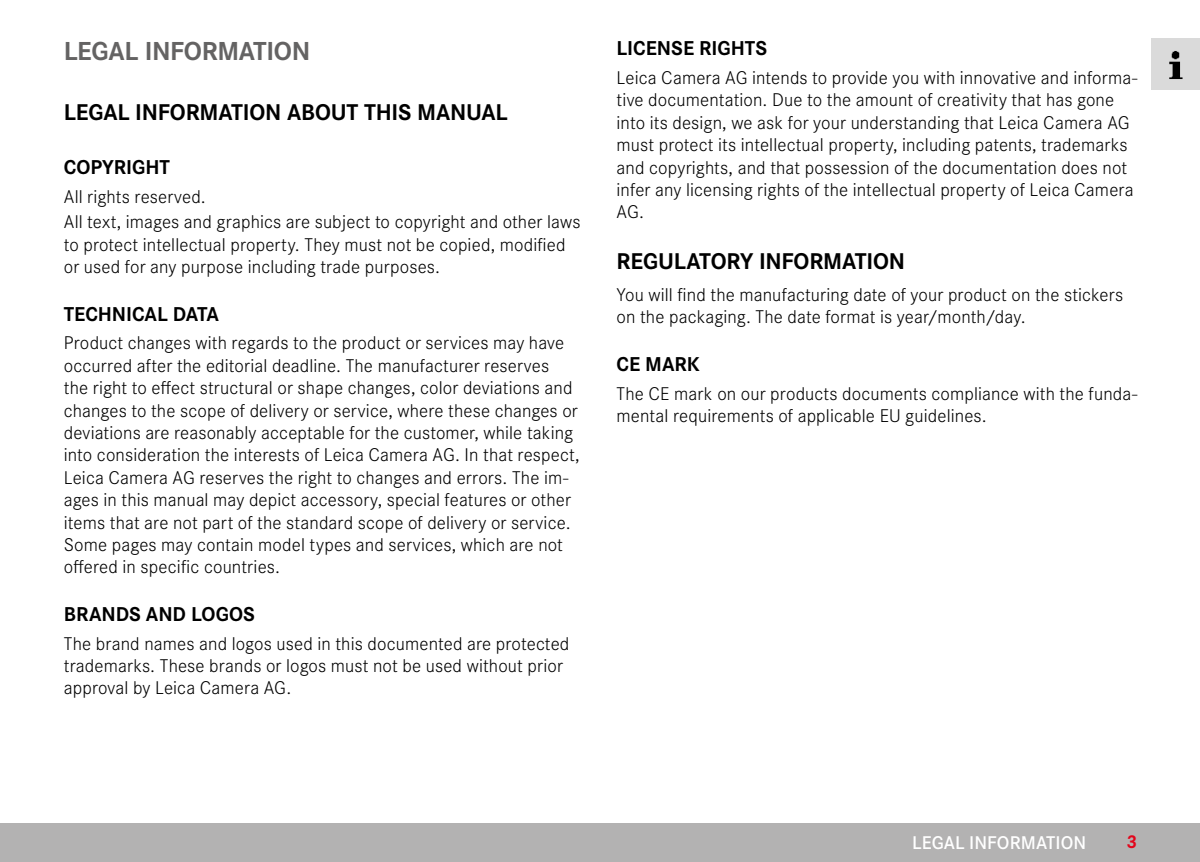
<style>
.page{position:relative;width:1200px;height:862px;background:#fff}
.page>*{position:absolute;margin:0;border:0;box-sizing:border-box;transform-origin:0 0}
.Heading____Chapter{font:700 27px "Corporate S";letter-spacing:-.015em;color:#646363}
.Heading____Heading_01_blind{font:700 23.62px "Corporate S";letter-spacing:-.01em;color:#000}
.Heading____Heading_02_blind{font:700 20.7px "Corporate S";color:#000}
.Text____Body_Text{font:300 19.12px/22.3px "Corporate S";letter-spacing:.005em;color:#000}
.t1{font:600 19.12px "Corporate S";letter-spacing:.005em;color:#fff}
.t2{font:700 19.12px "Corporate S";color:#e3051b}
</style>
<div class="page">
<div style="left:0;top:823px;width:1199px;height:38px;background:#b3b2b2"></div>
<div style="left:1151px;top:38px;width:48px;height:51px;background:#dadada"></div>
<img style="left:1169px;top:51px;width:14px;height:28px">
<p class="Heading____Chapter" style="left:64px;top:30px;width:248px">LEGAL INFORMATION</p>
<p class="Heading____Heading_01_blind" style="left:64px;top:94px;width:445px">LEGAL INFORMATION ABOUT THIS MANUAL</p>
<p class="Heading____Heading_02_blind" style="left:64px;top:151px;width:108px">COPYRIGHT</p>
<p class="Text____Body_Text" style="left:64px;top:184px;width:143px">All rights reserved.</p>
<p class="Text____Body_Text" style="left:64px;top:210px;width:518px">All text, images and graphics are subject to copyright and other laws to protect intellectual property. They must not be copied, modified or used for any purpose including trade purposes.</p>
<p class="Heading____Heading_02_blind" style="left:64px;top:297px;width:157px">TECHNICAL DATA</p>
<p class="Text____Body_Text" style="left:64px;top:330px;width:517px">Product changes with regards to the product or services may have occurred after the editorial deadline. The manufacturer reserves<br>the right to effect structural or shape changes, color deviations and changes to the scope of delivery or service, where these changes or deviations are reasonably acceptable for the customer, while taking into consideration the interests of Leica Camera AG. In that respect, Leica Camera AG reserves the right to changes and errors. The im&shy;ages in this manual may depict accessory, special features or other items that are not part of the standard scope of delivery or service.<br>Some pages may contain model types and services, which are not offered in specific countries.</p>
<p class="Heading____Heading_02_blind" style="left:64px;top:597px;width:193px">BRANDS AND LOGOS</p>
<p class="Text____Body_Text" style="left:64px;top:630px;width:507px">The brand names and logos used in this documented are protected trademarks. These brands or logos must not be used without prior approval by Leica Camera AG.</p>
<p class="Heading____Heading_02_blind" style="left:616px;top:32px;width:152px">LICENSE RIGHTS</p>
<p class="Text____Body_Text" style="left:616px;top:65px;width:522px">Leica Camera AG intends to provide you with innovative and informa&shy;tive documentation. Due to the amount of creativity that has gone into its design, we ask for your understanding that Leica Camera AG must protect its intellectual property, including patents, trademarks and copyrights, and that possession of the documentation does not infer any licensing rights of the intellectual property of Leica Camera AG.</p>
<p class="Heading____Heading_01_blind" style="left:616px;top:242px;width:290px">REGULATORY INFORMATION</p>
<p class="Text____Body_Text" style="left:616px;top:282px;width:508px">You will find the manufacturing date of your product on the stickers on the packaging. The date format is year/month/day.</p>
<p class="Heading____Heading_02_blind" style="left:616px;top:347px;width:85px">CE MARK</p>
<p class="Text____Body_Text" style="left:616px;top:381px;width:522px">The CE mark on our products documents compliance with the funda&shy;mental requirements of applicable EU guidelines.</p>
<p class="t1" style="left:912px;top:827px;width:175px">LEGAL INFORMATION</p>
<p class="t2" style="left:1126px;top:826px;width:12px">3</p>
</div>
